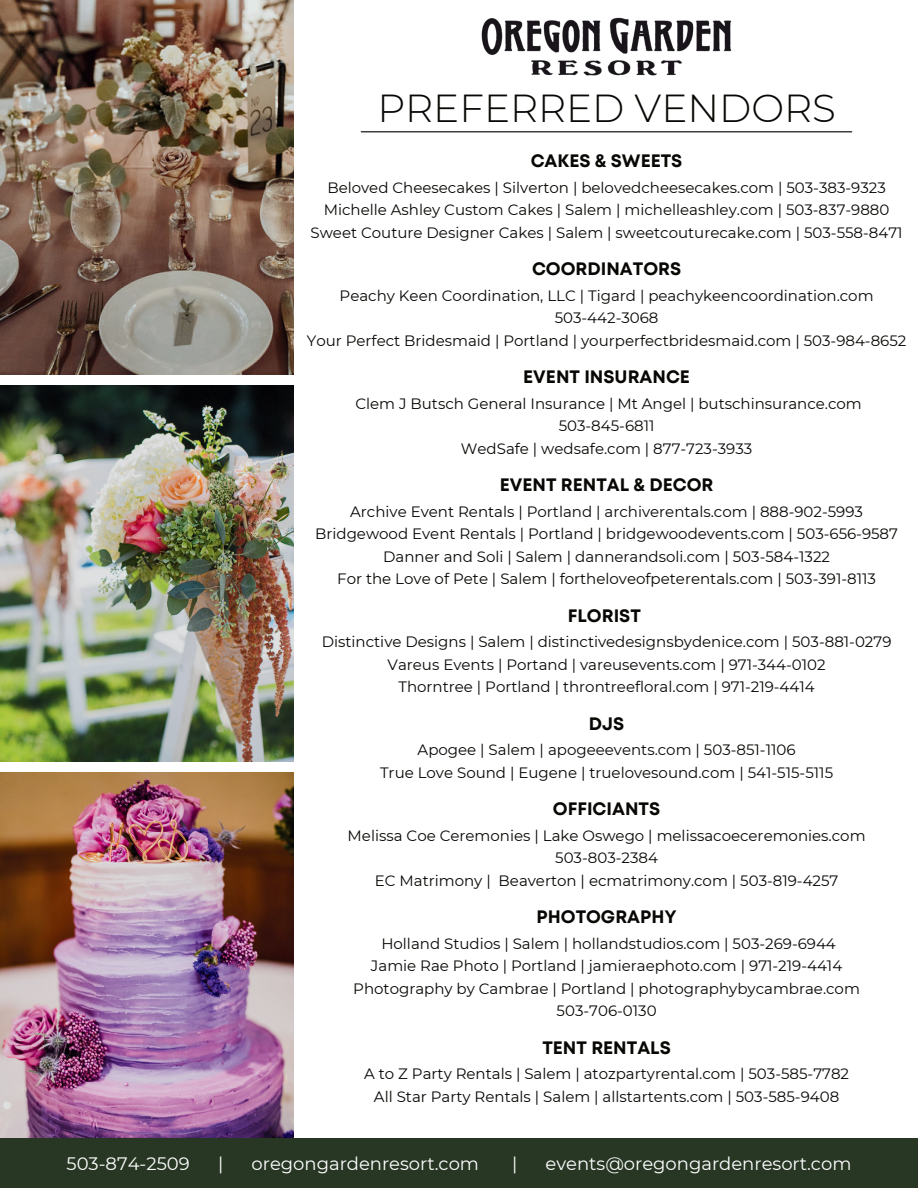
<style>
.page{position:relative;width:918px;height:1188px;background:#fff}
.page>*{position:absolute;margin:0;border:0;box-sizing:border-box;transform-origin:0 0}
.t1{font:300 39px "Montserrat";color:#080704}
.t2{font:700 18px "Mont";color:#080704}
.t3{font:18px "Montserrat";color:#fff}
.t4{font:15px/22.5px "Montserrat";color:#080704;text-align:center}
</style>
<div class="page">
<img style="left:0;top:0;width:294px;height:375px">
<img style="left:0;top:386px;width:294px;height:376px">
<img style="left:0;top:773px;width:294px;height:365px">
<div style="left:0;top:1138px;width:918px;height:50px;background:#273724"></div>
<hr style="left:361px;top:131px;width:491px;height:1px;background:#000">
<img style="left:481px;top:17px;width:251px;height:59px">
<h1 class="t1" style="left:377px;top:81px;width:460px">PREFERRED VENDORS</h1>
<p class="t2" style="left:531px;top:149px;width:153px">CAKES &amp; SWEETS</p>
<p class="t4" style="left:311px;top:176px;width:594px">Beloved Cheesecakes | Silverton | belovedcheesecakes.com | 503-383-9323<br>Michelle Ashley Custom Cakes | Salem | michelleashley.com | 503-837-9880<br>Sweet Couture Designer Cakes | Salem | sweetcouturecake.com | 503-558-8471</p>
<p class="t2" style="left:532px;top:257px;width:151px">COORDINATORS</p>
<p class="t4" style="left:307px;top:284px;width:601px">Peachy Keen Coordination, LLC | Tigard | peachykeencoordination.com<br>503-442-3068<br>Your Perfect Bridesmaid | Portland | yourperfectbridesmaid.com | 503-984-8652</p>
<p class="t2" style="left:523px;top:365px;width:168px">EVENT INSURANCE</p>
<p class="t4" style="left:355px;top:392px;width:508px">Clem J Butsch General Insurance | Mt Angel | butschinsurance.com<br>503-845-6811<br>WedSafe | wedsafe.com | 877-723-3933</p>
<p class="t2" style="left:500px;top:473px;width:215px">EVENT RENTAL &amp; DECOR</p>
<p class="t4" style="left:315px;top:500px;width:584px">Archive Event Rentals | Portland | archiverentals.com | 888-902-5993<br>Bridgewood Event Rentals | Portland | bridgewoodevents.com | 503-656-9587<br>Danner and Soli | Salem | dannerandsoli.com | 503-584-1322<br>For the Love of Pete | Salem | fortheloveofpeterentals.com | 503-391-8113</p>
<p class="t2" style="left:568px;top:604px;width:75px">FLORIST</p>
<p class="t4" style="left:322px;top:630px;width:571px">Distinctive Designs | Salem | distinctivedesignsbydenice.com | 503-881-0279<br>Vareus Events | Portand | vareusevents.com | 971-344-0102<br>Thorntree | Portland | throntreefloral.com | 971-219-4414</p>
<p class="t2" style="left:589px;top:712px;width:37px">DJS</p>
<p class="t4" style="left:380px;top:738px;width:455px">Apogee | Salem | apogeeevents.com | 503-851-1106<br>True Love Sound | Eugene | truelovesound.com | 541-515-5115</p>
<p class="t2" style="left:553px;top:797px;width:109px">OFFICIANTS</p>
<p class="t4" style="left:348px;top:824px;width:519px">Melissa Coe Ceremonies | Lake Oswego | melissacoeceremonies.com<br>503-803-2384<br>EC Matrimony | Beaverton | ecmatrimony.com | 503-819-4257</p>
<p class="t2" style="left:537px;top:905px;width:142px">PHOTOGRAPHY</p>
<p class="t4" style="left:353px;top:932px;width:508px">Holland Studios | Salem | hollandstudios.com | 503-269-6944<br>Jamie Rae Photo | Portland | jamieraephoto.com | 971-219-4414<br>Photography by Cambrae | Portland | photographybycambrae.com 503-706-0130</p>
<p class="t2" style="left:542px;top:1036px;width:130px">TENT RENTALS</p>
<p class="t4" style="left:364px;top:1062px;width:486px">A to Z Party Rentals | Salem | atozpartyrental.com | 503-585-7782<br>All Star Party Rentals | Salem | allstartents.com | 503-585-9408</p>
<p class="t3" style="left:67px;top:1151px;width:125px">503-874-2509</p>
<p class="t3" style="left:218px;top:1151px;width:7px">|</p>
<p class="t3" style="left:252px;top:1151px;width:229px">oregongardenresort.com</p>
<p class="t3" style="left:512px;top:1151px;width:7px">|</p>
<p class="t3" style="left:546px;top:1151px;width:307px">events@oregongardenresort.com</p>
</div>
